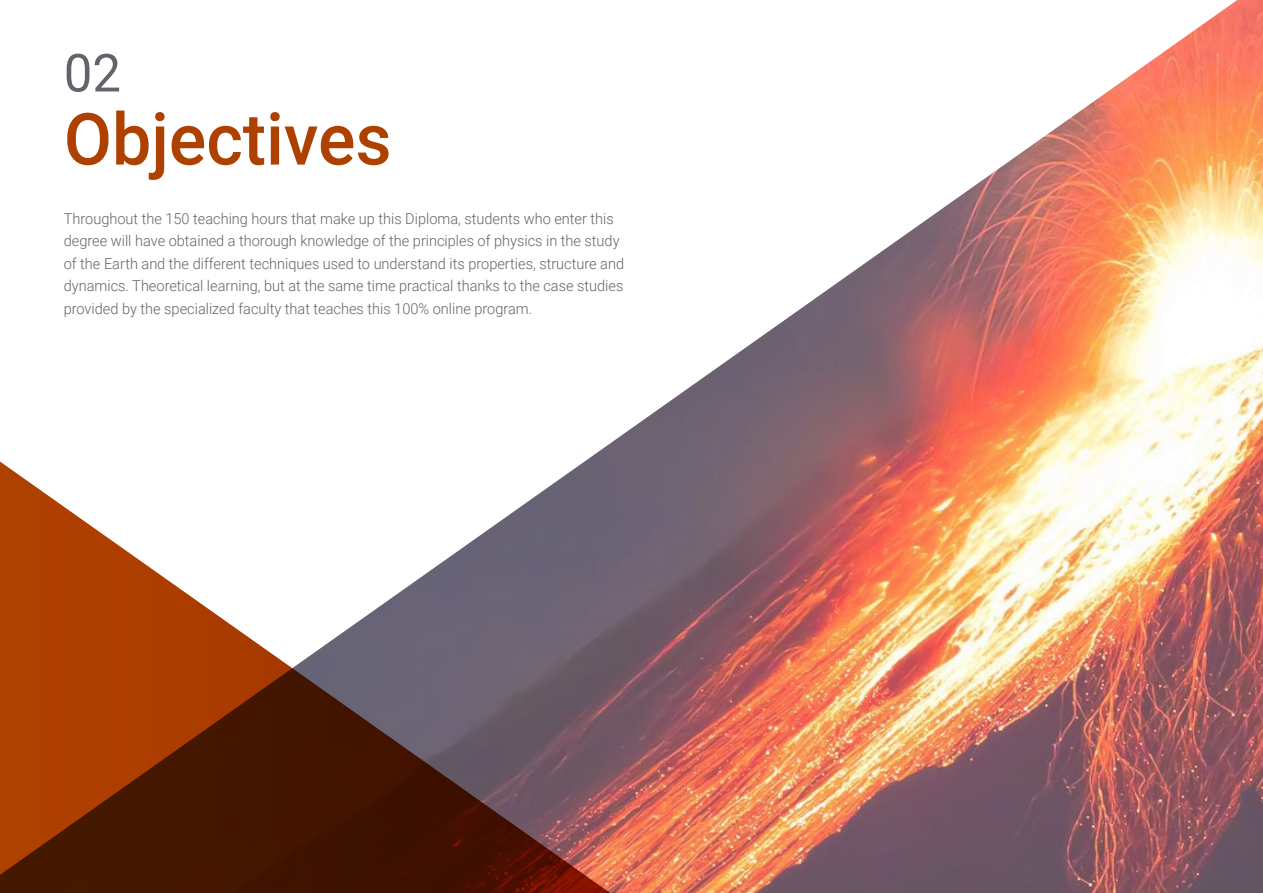
<style>
.page{position:relative;width:1263px;height:893px;background:#fff}
.page>*{position:absolute;margin:0;border:0;box-sizing:border-box;transform-origin:0 0}
.t1{font:500 72px "Roboto";color:#ae4000}
.t2{font:52.5px "Roboto";color:#61646a}
.t3{font:300 15px/22.5px "Roboto";color:#61646a}
</style>
<div class="page">
<img style="left:606px;top:0;width:657px;height:893px">
<svg style="left:0;top:446px;width:640px;height:447px"></svg>
<h2 class="t2" style="left:64px;top:36px;width:59px">02</h2>
<h1 class="t1" style="left:64px;top:89px;width:329px">Objectives</h1>
<p class="t3" style="left:64px;top:207px;width:562px">Throughout the 150 teaching hours that make up this Diploma, students who enter this degree will have obtained a thorough knowledge of the principles of physics in the study of the Earth and the different techniques used to understand its properties, structure and dynamics. Theoretical learning, but at the same time practical thanks to the case studies provided by the specialized faculty that teaches this 100% online program.</p>
</div>
